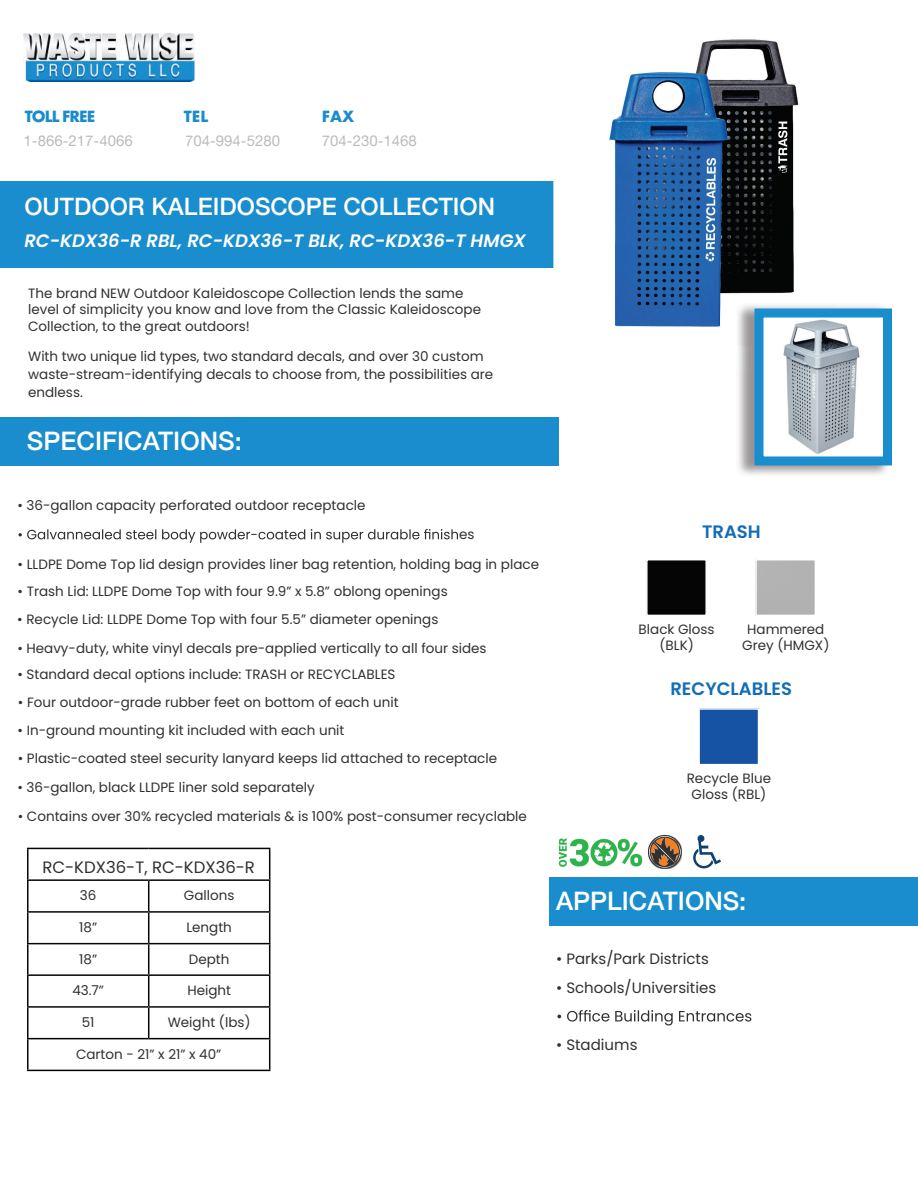
<style>
.page{position:relative;width:918px;height:1188px;background:#fff}
.page>*{position:absolute;margin:0;border:0;box-sizing:border-box;transform-origin:0 0}
.t1{font:500 25.5px "Helvetica Neue";color:#fff}
.t2{font:500 24px "Helvetica Neue";color:#fff}
.t3{font:italic 600 18px "Poppins";color:#fff}
.t4{font:600 18px "Poppins";color:#116db7}
.t5{font:16.5px "Poppins";color:#302f32}
.t6{font:15px "Poppins";color:#302f32}
.t7{font:15px "Alte Haas Grotesk";color:#babbbe}
.t8{font:700 15px "Futura";letter-spacing:-.06em;color:#1a8bcb}
.t9{font:13.5px/16.2px "Poppins";color:#302f32;text-align:center}
</style>
<div class="page">
<div style="left:549px;top:877px;width:369px;height:49px;background:#198dcd"></div>
<div style="left:0;top:181px;width:564px;height:87px;background:#198dcd"></div>
<div style="left:0;top:417px;width:559px;height:48px;background:#198dcd"></div>
<svg style="left:557px;top:1010px;width:194px;height:16px"></svg>
<hr style="left:27px;top:848px;width:122px;height:1px;background:#040504">
<hr style="left:27px;top:849px;width:1px;height:30px;background:#040504">
<hr style="left:149px;top:848px;width:121px;height:1px;background:#040504">
<hr style="left:269px;top:849px;width:1px;height:30px;background:#040504">
<hr style="left:27px;top:879px;width:122px;height:2px;background:#040504">
<hr style="left:27px;top:881px;width:1px;height:30px;background:#040504">
<hr style="left:149px;top:879px;width:121px;height:2px;background:#040504">
<hr style="left:148px;top:881px;width:1px;height:30px;background:#040504">
<hr style="left:269px;top:881px;width:1px;height:30px;background:#040504">
<hr style="left:27px;top:911px;width:122px;height:2px;background:#040504">
<hr style="left:27px;top:913px;width:1px;height:30px;background:#040504">
<hr style="left:149px;top:911px;width:121px;height:2px;background:#040504">
<hr style="left:148px;top:913px;width:1px;height:30px;background:#040504">
<hr style="left:269px;top:913px;width:1px;height:30px;background:#040504">
<hr style="left:27px;top:943px;width:122px;height:1px;background:#040504">
<hr style="left:27px;top:944px;width:1px;height:30px;background:#040504">
<hr style="left:149px;top:943px;width:121px;height:1px;background:#040504">
<hr style="left:148px;top:944px;width:1px;height:30px;background:#040504">
<hr style="left:269px;top:944px;width:1px;height:30px;background:#040504">
<hr style="left:27px;top:974px;width:122px;height:2px;background:#040504">
<hr style="left:27px;top:976px;width:1px;height:30px;background:#040504">
<hr style="left:149px;top:974px;width:121px;height:2px;background:#040504">
<hr style="left:148px;top:976px;width:1px;height:30px;background:#040504">
<hr style="left:269px;top:976px;width:1px;height:30px;background:#040504">
<hr style="left:27px;top:1006px;width:122px;height:2px;background:#040504">
<hr style="left:27px;top:1008px;width:1px;height:30px;background:#040504">
<hr style="left:149px;top:1006px;width:121px;height:2px;background:#040504">
<hr style="left:148px;top:1008px;width:1px;height:30px;background:#040504">
<hr style="left:269px;top:1008px;width:1px;height:30px;background:#040504">
<hr style="left:27px;top:1038px;width:122px;height:1px;background:#040504">
<hr style="left:27px;top:1039px;width:1px;height:31px;background:#040504">
<hr style="left:149px;top:1038px;width:121px;height:1px;background:#040504">
<hr style="left:269px;top:1039px;width:1px;height:31px;background:#040504">
<hr style="left:27px;top:1070px;width:243px;height:1px;background:#040504">
<svg style="left:19px;top:529px;width:439px;height:14px"></svg>
<img style="left:657px;top:845px;width:25px;height:24px">
<svg style="left:648px;top:835px;width:33px;height:33px"></svg>
<div style="left:648px;top:835px;width:33px;height:33px;border:1px solid #303032;border-radius:50%"></div>
<svg style="left:693px;top:835px;width:28px;height:33px"></svg>
<img style="left:559px;top:838px;width:83px;height:29px">
<div style="left:649px;top:562px;width:55px;height:51px;background:#040504"></div>
<div style="left:646px;top:559px;width:61px;height:57px;border:2px solid #fff"></div>
<div style="left:755px;top:559px;width:61px;height:57px;border:2px solid #fff"></div>
<div style="left:701px;top:711px;width:55px;height:51px;background:#1653a4"></div>
<div style="left:698px;top:708px;width:61px;height:57px;border:2px solid #fff"></div>
<img style="left:554px;top:39px;width:245px;height:288px">
<img style="left:738px;top:305px;width:152px;height:170px">
<img style="left:738px;top:346px;width:16px;height:24px">
<img style="left:736px;top:303px;width:103px;height:43px">
<img style="left:764px;top:319px;width:118px;height:136px">
<div style="left:754px;top:309px;width:138px;height:156px;border:9px solid #198dcd"></div>
<img style="left:23px;top:34px;width:172px;height:48px">
<p class="t8" style="left:25px;top:107px;width:72px">TOLL FREE</p>
<p class="t8" style="left:184px;top:107px;width:26px">TEL</p>
<p class="t7" style="left:23px;top:132px;width:111px">1-866-217-4066</p>
<p class="t7" style="left:185px;top:132px;width:97px">704-994-5280</p>
<p class="t7" style="left:322px;top:132px;width:97px">704-230-1468</p>
<p class="t8" style="left:322px;top:107px;width:34px">FAX</p>
<h2 class="t2" style="left:24px;top:191px;width:472px">OUTDOOR KALEIDOSCOPE COLLECTION</h2>
<h3 class="t3" style="left:24px;top:228px;width:503px">RC-KDX36-R RBL, RC-KDX36-T BLK, RC-KDX36-T HMGX</h3>
<p class="t9" style="left:28px;top:285px;width:454px;text-align:left">The brand NEW Outdoor Kaleidoscope Collection lends the same level of simplicity you know and love from the Classic Kaleidoscope<br>Collection, to the great outdoors!</p>
<p class="t9" style="left:28px;top:347px;width:467px;line-height:18px;text-align:left">With two unique lid types, two standard decals, and over 30 custom waste-stream-identifying decals to choose from, the possibilities are endless.</p>
<h1 class="t1" style="left:27px;top:425px;width:216px">SPECIFICATIONS:</h1>
<p class="t9" style="left:17px;top:497px;width:350px">• 36-gallon capacity perforated outdoor receptacle</p>
<p class="t9" style="left:459px;top:526px;width:17px">es</p>
<p class="t9" style="left:18px;top:556px;width:523px">• LLDPE Dome Top lid design provides liner bag retention, holding bag in place</p>
<p class="t9" style="left:18px;top:583px;width:432px">• Trash Lid: LLDPE Dome Top with four 9.9” x 5.8” oblong openings</p>
<p class="t9" style="left:17px;top:612px;width:423px">• Recycle Lid: LLDPE Dome Top with four 5.5” diameter openings</p>
<p class="t9" style="left:17px;top:640px;width:471px">• Heavy-duty, white vinyl decals pre-applied vertically to all four sides</p>
<p class="t9" style="left:17px;top:666px;width:380px">• Standard decal options include: TRASH or RECYCLABLES</p>
<p class="t9" style="left:18px;top:694px;width:382px">• Four outdoor-grade rubber feet on bottom of each unit</p>
<p class="t9" style="left:18px;top:722px;width:328px">• In-ground mounting kit included with each unit</p>
<p class="t9" style="left:18px;top:750px;width:481px">• Plastic-coated steel security lanyard keeps lid attached to receptacle</p>
<p class="t9" style="left:17px;top:779px;width:299px">• 36-gallon, black LLDPE liner sold separately</p>
<p class="t9" style="left:18px;top:808px;width:511px">• Contains over 30% recycled materials &amp; is 100% post-consumer recyclable</p>
<p class="t5" style="left:42px;top:856px;width:214px">RC-KDX36-T, RC-KDX36-R</p>
<p class="t9" style="left:80px;top:888px;width:18px">36</p>
<p class="t9" style="left:184px;top:888px;width:52px">Gallons</p>
<p class="t9" style="left:79px;top:919px;width:19px">18”</p>
<p class="t9" style="left:186px;top:919px;width:47px">Length</p>
<p class="t9" style="left:79px;top:951px;width:19px">18”</p>
<p class="t9" style="left:189px;top:951px;width:42px">Depth</p>
<p class="t9" style="left:72px;top:983px;width:33px">43.7”</p>
<p class="t9" style="left:187px;top:983px;width:45px">Height</p>
<p class="t9" style="left:82px;top:1014px;width:14px">51</p>
<p class="t9" style="left:168px;top:1014px;width:84px">Weight (lbs)</p>
<p class="t9" style="left:76px;top:1046px;width:147px">Carton - 21” x 21” x 40”</p>
<h3 class="t4" style="left:702px;top:519px;width:60px">TRASH</h3>
<p class="t9" style="left:639px;top:621px;width:78px">Black Gloss (BLK)</p>
<p class="t9" style="left:742px;top:621px;width:89px">Hammered<br>Grey (HMGX)</p>
<h3 class="t4" style="left:670px;top:676px;width:123px">RECYCLABLES</h3>
<p class="t9" style="left:687px;top:770px;width:86px">Recycle Blue<br>Gloss (RBL)</p>
<h1 class="t1" style="left:556px;top:885px;width:192px">APPLICATIONS:</h1>
<p class="t6" style="left:556px;top:949px;width:154px">• Parks/Park Districts</p>
<p class="t6" style="left:556px;top:977px;width:162px">• Schools/Universities</p>
<p class="t6" style="left:556px;top:1034px;width:83px">• Stadiums</p>
</div>
